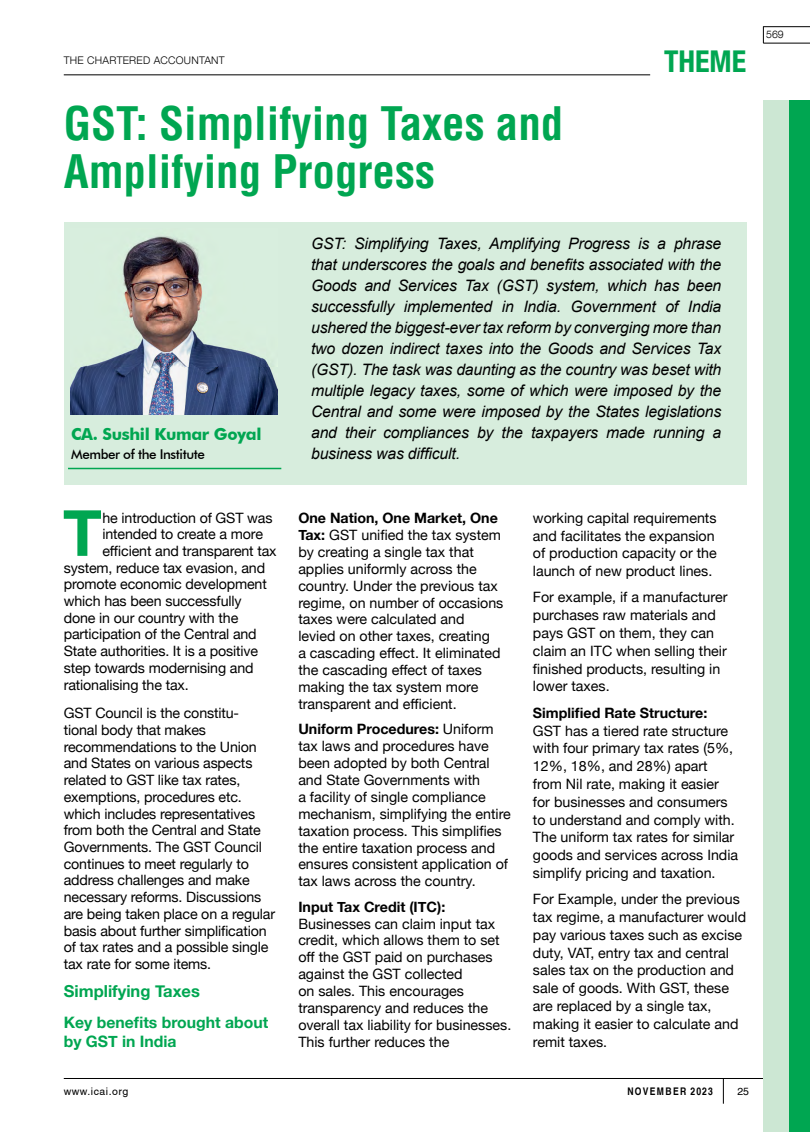
<style>
.page{position:relative;width:810px;height:1132px;background:#fff}
.page>*{position:absolute;margin:0;border:0;box-sizing:border-box;transform-origin:0 0}
.t1{font:700 63.6px "Helvetica Neue";color:#00a651}
.t2{font:700 condensed 45px/48px "Helvetica";color:#00a651}
.t3{font:700 condensed 30px "Helvetica Neue";color:#00a651}
.t4{font:700 16.5px "Futura BT";letter-spacing:-.02em;color:#00a651}
.t5{font:700 16.5px "Helvetica Neue";color:#00a651}
.t6{font:italic 15.75px/21px "Arial";letter-spacing:-.01em;color:#000;text-align:justify}
.t7{font:700 15.75px/19px "Helvetica Neue";color:#00a651}
.t8{font:14.25px/16.8px "Helvetica Neue";color:#000}
.t9{font:700 14.25px "Helvetica Neue";color:#000}
.t10{font:500 13.5px "Futura BT";letter-spacing:-.03em;color:#000}
.t11{font:300 10.5px "Helvetica Neue";letter-spacing:.025em;color:#000}
.t12{font:condensed 10.5px "Helvetica";letter-spacing:.05em;color:#000}
.t13{font:700 condensed 10.5px "Helvetica";color:#000}
.t14{font:300 10.5px "Helvetica Neue LT Com";color:#000}
.s1{font-weight:700}
</style>
<div class="page">
<hr style="left:64px;top:1077px;width:699px;height:1px;background:#000">
<svg style="left:723px;top:1078px;width:1px;height:25px"></svg>
<hr style="left:64px;top:74px;width:586px;height:1px;background:#000">
<div style="left:789px;top:101px;width:21px;height:1030px;background:#00a651"></div>
<div style="left:763px;top:101px;width:26px;height:1030px;background:#cce7d3"></div>
<div style="left:64px;top:222px;width:682px;height:262px;background:#d7eddd"></div>
<hr style="left:68px;top:467px;width:213px;height:2px;background:#00a651">
<img style="left:70px;top:236px;width:207px;height:178px">
<hr style="left:763px;top:26px;width:47px;height:1px;background:#000">
<hr style="left:763px;top:43px;width:47px;height:1px;background:#000">
<svg style="left:763px;top:26px;width:1px;height:17px"></svg>
<p class="t11" style="left:64px;top:52px;width:163px">THE CHARTERED ACCOUNTANT</p>
<h3 class="t3" style="left:664px;top:36px;width:84px">THEME</h3>
<h2 class="t2" style="left:64px;top:99px;width:501px">GST: Simplifying Taxes and<br>Amplifying Progress</h2>
<p class="t4" style="left:71px;top:423px;width:192px">CA. Sushil Kumar Goyal</p>
<p class="t10" style="left:71px;top:446px;width:135px">Member of the Institute</p>
<p class="t6" style="left:311px;top:233px;width:412px">GST: Simplifying Taxes, Amplifying Progress is a phrase that underscores the goals and benefits associated with the Goods and Services Tax (GST) system, which has been successfully implemented in India. Government of India ushered the biggest-ever tax reform by converging more than two dozen indirect taxes into the Goods and Services Tax (GST). The task was daunting as the country was beset with multiple legacy taxes, some of which were imposed by the Central and some were imposed by the States legislations and their compliances by the taxpayers made running a business was difficult.</p>
<p class="t14" style="left:766px;top:28px;width:19px">569</p>
<h1 class="t1" style="left:63px;top:483px;width:40px">T</h1>
<p class="t8" style="left:102px;top:510px;width:172px">he introduction of GST was</p>
<p class="t8" style="left:102px;top:526px;width:162px">intended to create a more</p>
<p class="t8" style="left:102px;top:543px;width:176px">efficient and transparent tax</p>
<p class="t8" style="left:64px;top:559px;width:203px">system, reduce tax evasion, and</p>
<p class="t8" style="left:64px;top:576px;width:205px">promote economic development</p>
<p class="t8" style="left:64px;top:593px;width:179px">which has been successfully</p>
<p class="t8" style="left:64px;top:610px;width:176px">done in our country with the</p>
<p class="t8" style="left:64px;top:626px;width:195px">participation of the Central and</p>
<p class="t8" style="left:64px;top:643px;width:196px">State authorities. It is a positive</p>
<p class="t8" style="left:64px;top:660px;width:191px">step towards modernising and</p>
<p class="t8" style="left:64px;top:676px;width:127px">rationalising the tax.</p>
<p class="t8" style="left:64px;top:705px;width:213px">GST Council is the constitu&shy;tional body that makes recommendations to the Union and States on various aspects related to GST like tax rates, exemptions, procedures etc. which includes representatives from both the Central and State<br>Governments. The GST Council continues to meet regularly to address challenges and make necessary reforms. Discussions are being taken place on a regular basis about further simplification of tax rates and a possible single tax rate for some items.</p>
<p class="t5" style="left:64px;top:977px;width:138px">Simplifying Taxes</p>
<p class="t7" style="left:64px;top:1012px;width:206px">Key benefits brought about by GST in India</p>
<p class="t8" style="left:298px;top:510px;width:207px"><span class="s1">One Nation, One Market, One<br>Tax:</span> GST unified the tax system by creating a single tax that applies uniformly across the country. Under the previous tax regime, on number of occasions taxes were calculated and levied on other taxes, creating<br>a cascading effect. It eliminated the cascading effect of taxes making the tax system more transparent and efficient.</p>
<p class="t8" style="left:298px;top:721px;width:214px"><span class="s1">Uniform Procedures:</span> Uniform tax laws and procedures have been adopted by both Central and State Governments with<br>a facility of single compliance mechanism, simplifying the entire taxation process. This simplifies the entire taxation process and ensures consistent application of tax laws across the country.</p>
<p class="t9" style="left:298px;top:895px;width:148px">Input Tax Credit (ITC):</p>
<p class="t8" style="left:298px;top:915px;width:214px">Businesses can claim input tax credit, which allows them to set off the GST paid on purchases against the GST collected<br>on sales. This encourages transparency and reduces the overall tax liability for businesses.<br>This further reduces the</p>
<p class="t8" style="left:533px;top:509px;width:185px;line-height:17.9px">working capital requirements and facilitates the expansion of production capacity or the launch of new product lines.</p>
<p class="t8" style="left:533px;top:589px;width:196px;line-height:17.9px">For example, if a manufacturer purchases raw materials and pays GST on them, they can claim an ITC when selling their finished products, resulting in lower taxes.</p>
<p class="t9" style="left:533px;top:701px;width:176px">Simplified Rate Structure:</p>
<p class="t8" style="left:533px;top:722px;width:207px;line-height:17.9px">GST has a tiered rate structure with four primary tax rates (5%,<br>12%, 18%, and 28%) apart from Nil rate, making it easier for businesses and consumers to understand and comply with.<br>The uniform tax rates for similar goods and services across India simplify pricing and taxation.</p>
<p class="t8" style="left:533px;top:890px;width:215px;line-height:17.9px">For Example, under the previous tax regime, a manufacturer would pay various taxes such as excise duty, VAT, entry tax and central sales tax on the production and sale of goods. With GST, these are replaced by a single tax, making it easier to calculate and remit taxes.</p>
<p class="t12" style="left:64px;top:1084px;width:66px">www.icai.org</p>
<p class="t13" style="left:627px;top:1084px;width:88px">NOVEMBER 2023</p>
<p class="t12" style="left:737px;top:1084px;width:13px">25</p>
</div>
